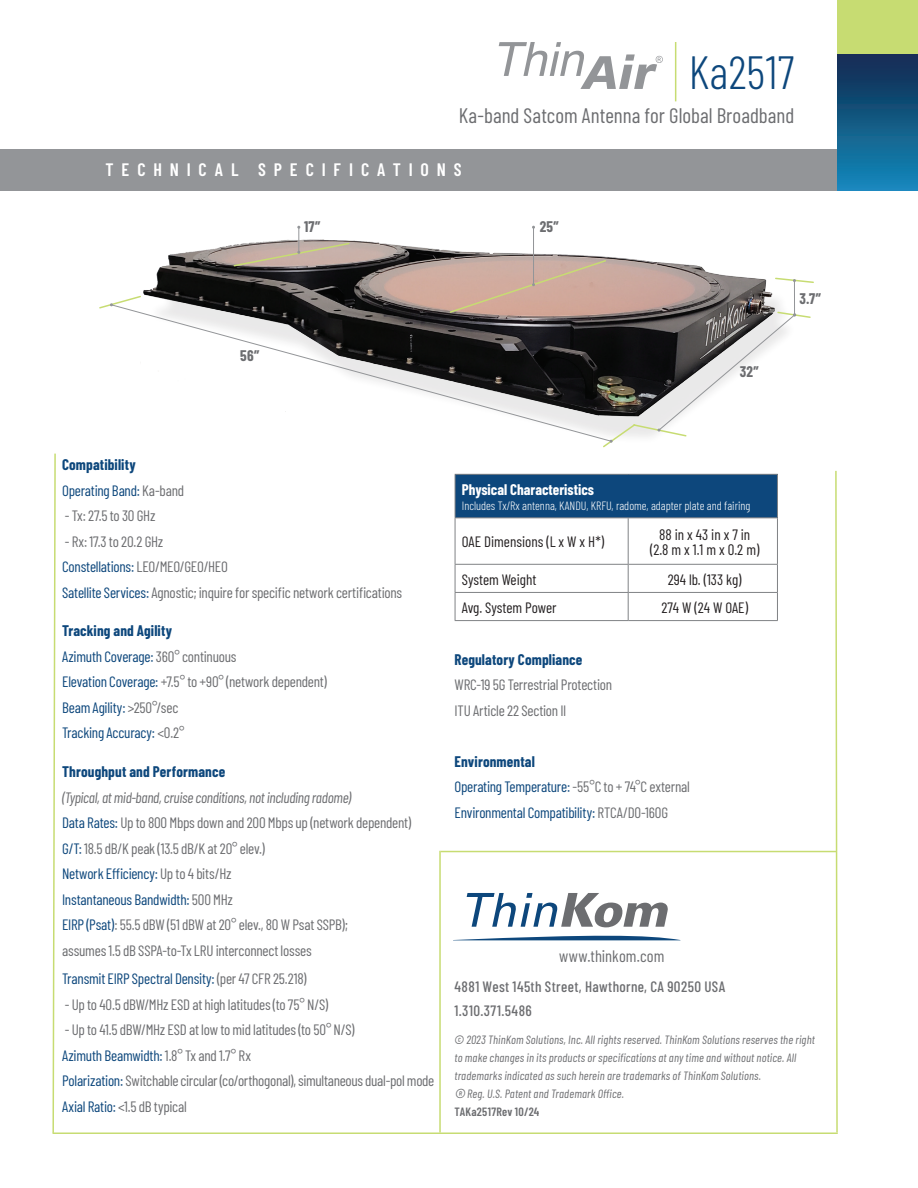
<style>
.page{position:relative;width:918px;height:1188px;background:#fff}
.page>*{position:absolute;margin:0;border:0;box-sizing:border-box;transform-origin:0 0}
.t1{font:300 46.5px "Barlow Condensed";letter-spacing:.005em;color:#0d477c}
.t2{font:21px "Barlow Condensed";color:#6c6d70}
.t3{font:600 18px "Barlow Condensed";letter-spacing:.44em;color:#fff}
.t4{font:16.5px "Barlow Condensed";color:#6c6d70}
.t5{font:15px/25.5px "Barlow Condensed";letter-spacing:-.015em;color:#6c6d70}
.t6{font:15px/25.5px "Barlow Condensed";letter-spacing:-.015em;color:#0d477c}
.t7{font:15px/15px "Barlow Condensed";color:#231f20;text-align:center}
.t8{font:500 15px "Barlow Condensed";letter-spacing:.025em;color:#6c6d70}
.t9{font:700 15px "Barlow Condensed";color:#fff}
.t10{font:700 15px "Barlow Condensed";letter-spacing:.015em;color:#6c6d70}
.t11{font:italic 12px/18px "Barlow Condensed";letter-spacing:.015em;color:#6c6d70}
.t12{font:300 12px "Barlow Condensed";color:#fff}
.t13{font:600 12px "Barlow Condensed";letter-spacing:.02em;color:#6c6d70}
.s1{font-weight:700}
.s2{color:#6c6d70}
.s3{color:#0d477c}
.s4{font-weight:700;color:#0d477c}
.s5{font-style:italic}
.s6{font-weight:500}
.s7{font-weight:300;font-size:24px}
</style>
<div class="page">
<img style="left:140px;top:190px;width:638px;height:114px">
<svg style="left:837px;top:54px;width:81px;height:136px;background:#125985"></svg>
<div style="left:837px;top:0;width:81px;height:54px;background:#c7dc72"></div>
<svg style="left:499px;top:42px;width:164px;height:47px"></svg>
<hr style="left:675px;top:42px;width:1px;height:59px;background:#c7dc72">
<div style="left:0;top:149px;width:837px;height:41px;background:#939598"></div>
<svg style="left:52px;top:453px;width:4px;height:681px"></svg>
<svg style="left:834px;top:470px;width:4px;height:662px"></svg>
<hr style="left:439px;top:851px;width:2px;height:282px;background:#c7dc72">
<svg style="left:467px;top:893px;width:201px;height:34px"></svg>
<svg style="left:455px;top:935px;width:225px;height:5px"></svg>
<hr style="left:441px;top:851px;width:395px;height:1px;background:#c7dc72">
<hr style="left:53px;top:1132px;width:785px;height:2px;background:#c7dc72">
<hr style="left:533px;top:227px;width:1px;height:58px;background:#939598">
<svg style="left:233px;top:226px;width:118px;height:41px"></svg>
<svg style="left:129px;top:304px;width:319px;height:108px"></svg>
<svg style="left:99px;top:295px;width:43px;height:15px"></svg>
<svg style="left:448px;top:259px;width:366px;height:189px"></svg>
<div style="left:455px;top:474px;width:322px;height:44px;background:#0d477c"></div>
<hr style="left:455px;top:474px;width:173px;height:1px;background:#808285">
<hr style="left:455px;top:475px;width:1px;height:42px;background:#808285">
<hr style="left:628px;top:474px;width:150px;height:1px;background:#808285">
<hr style="left:777px;top:475px;width:1px;height:42px;background:#808285">
<hr style="left:455px;top:517px;width:173px;height:1px;background:#808285">
<hr style="left:628px;top:517px;width:150px;height:1px;background:#808285">
<svg style="left:455px;top:518px;width:323px;height:102px"></svg>
<hr style="left:455px;top:620px;width:173px;height:1px;background:#808285">
<hr style="left:628px;top:620px;width:150px;height:1px;background:#808285">
<p class="t1" style="left:689px;top:39px;width:107px">Ka2517</p>
<p class="t2" style="left:459px;top:100px;width:337px">Ka-band Satcom Antenna for Global Broadband</p>
<p class="t3" style="left:106px;top:157px;width:358px">TECHNICAL SPECIFICATIONS</p>
<p class="t10" style="left:304px;top:216px;width:18px">17”</p>
<p class="t10" style="left:540px;top:216px;width:20px">25”</p>
<p class="t10" style="left:240px;top:345px;width:21px">56”</p>
<p class="t10" style="left:740px;top:361px;width:20px">32”</p>
<p class="t10" style="left:800px;top:288px;width:23px">3.7”</p>
<p class="t6" style="left:62px;top:451px;width:124px"><span class="s1">Compatibility<br></span>Operating Band: <span class="s2">Ka-band</span></p>
<p class="t5" style="left:65px;top:502px;width:92px">- Tx: 27.5 to 30 GHz</p>
<p class="t5" style="left:62px;top:527px;width:342px">- Rx: 17.3 to 20.2 GHz<br><span class="s3">Constellations:</span> LEO/MEO/GEO/HEO<br><span class="s3">Satellite Services:</span> Agnostic; inquire for specific network certifications</p>
<p class="t6" style="left:62px;top:617px;width:266px"><span class="s1">Tracking and Agility<br></span>Azimuth Coverage: <span class="s2">360° continuous<br></span>Elevation Coverage: <span class="s2">+7.5° to +90° (network dependent)<br></span>Beam Agility: <span class="s2">&gt;250°/sec<br></span>Tracking Accuracy: <span class="s2">&lt;0.2°</span></p>
<p class="t5" style="left:62px;top:758px;width:350px"><span class="s4">Throughput and Performance<br></span><span class="s5">(Typical, at mid-band, cruise conditions, not including radome)<br></span><span class="s3">Data Rates:</span> Up to 800 Mbps down and 200 Mbps up (network dependent)<br><span class="s3">G/T:</span> 18.5 dB/K peak (13.5 dB/K at 20° elev.)<br><span class="s3">Network Efficiency:</span> Up to 4 bits/Hz<br><span class="s3">Instantaneous Bandwidth:</span> 500 MHz<br><span class="s3">EIRP (Psat)</span>: 55.5 dBW (51 dBW at 20° elev., 80 W Psat SSPB);<br>assumes 1.5 dB SSPA-to-Tx LRU interconnect losses</p>
<p class="t6" style="left:62px;top:965px;width:246px">Transmit EIRP Spectral Density: <span class="s2">(per 47 CFR 25.218)</span></p>
<p class="t5" style="left:65px;top:991px;width:265px">- Up to 40.5 dBW/MHz ESD at high latitudes (to 75° N/S)</p>
<p class="t5" style="left:62px;top:1016px;width:374px">- Up to 41.5 dBW/MHz ESD at low to mid latitudes (to 50° N/S)<br><span class="s3">Azimuth Beamwidth:</span> 1.8° Tx and 1.7° Rx<br><span class="s3">Polarization:</span> Switchable circular (co/orthogonal), simultaneous dual-pol mode <span class="s3">Axial Ratio:</span> &lt;1.5 dB typical</p>
<p class="t9" style="left:462px;top:479px;width:134px">Physical Characteristics</p>
<p class="t12" style="left:462px;top:497px;width:290px">Includes Tx/Rx antenna, KANDU, KRFU, radome, adapter plate and fairing</p>
<p class="t7" style="left:462px;top:533px;width:144px">OAE Dimensions (L x W x H*)</p>
<p class="t7" style="left:650px;top:526px;width:111px">88 in x 43 in x 7 in (2.8 m x 1.1 m x 0.2 m)</p>
<p class="t7" style="left:462px;top:571px;width:76px">System Weight</p>
<p class="t7" style="left:668px;top:571px;width:75px">294 lb. (133 kg)</p>
<p class="t7" style="left:462px;top:599px;width:96px">Avg. System Power</p>
<p class="t7" style="left:661px;top:599px;width:88px">274 W (24 W OAE)</p>
<p class="t5" style="left:455px;top:646px;width:159px"><span class="s4">Regulatory Compliance<br></span>WRC-19 5G Terrestrial Protection<br>ITU Article 22 Section II</p>
<p class="t6" style="left:455px;top:748px;width:237px"><span class="s1">Environmental<br></span>Operating Temperature: <span class="s2">-55°C to + 74°C external<br></span>Environmental Compatibility: <span class="s2">RTCA/D0-160G</span></p>
<p class="t4" style="left:559px;top:944px;width:107px">www.thinkom.com</p>
<p class="t8" style="left:455px;top:976px;width:272px">4881 West 145th Street, Hawthorne, CA 90250 USA</p>
<p class="t8" style="left:455px;top:1000px;width:79px">1.310.371.5486</p>
<p class="t11" style="left:455px;top:1030px;width:362px"><span class="s6">©</span> 2023 ThinKom Solutions, Inc. All rights reserved. ThinKom Solutions reserves the right to make changes in its products or specifications at any time and without notice. All trademarks indicated as such herein are trademarks of ThinKom Solutions.<br><span class="s7">®</span> Reg. U.S. Patent and Trademark Office.</p>
<p class="t13" style="left:455px;top:1103px;width:86px">TAKa2517Rev 10/24</p>
</div>
